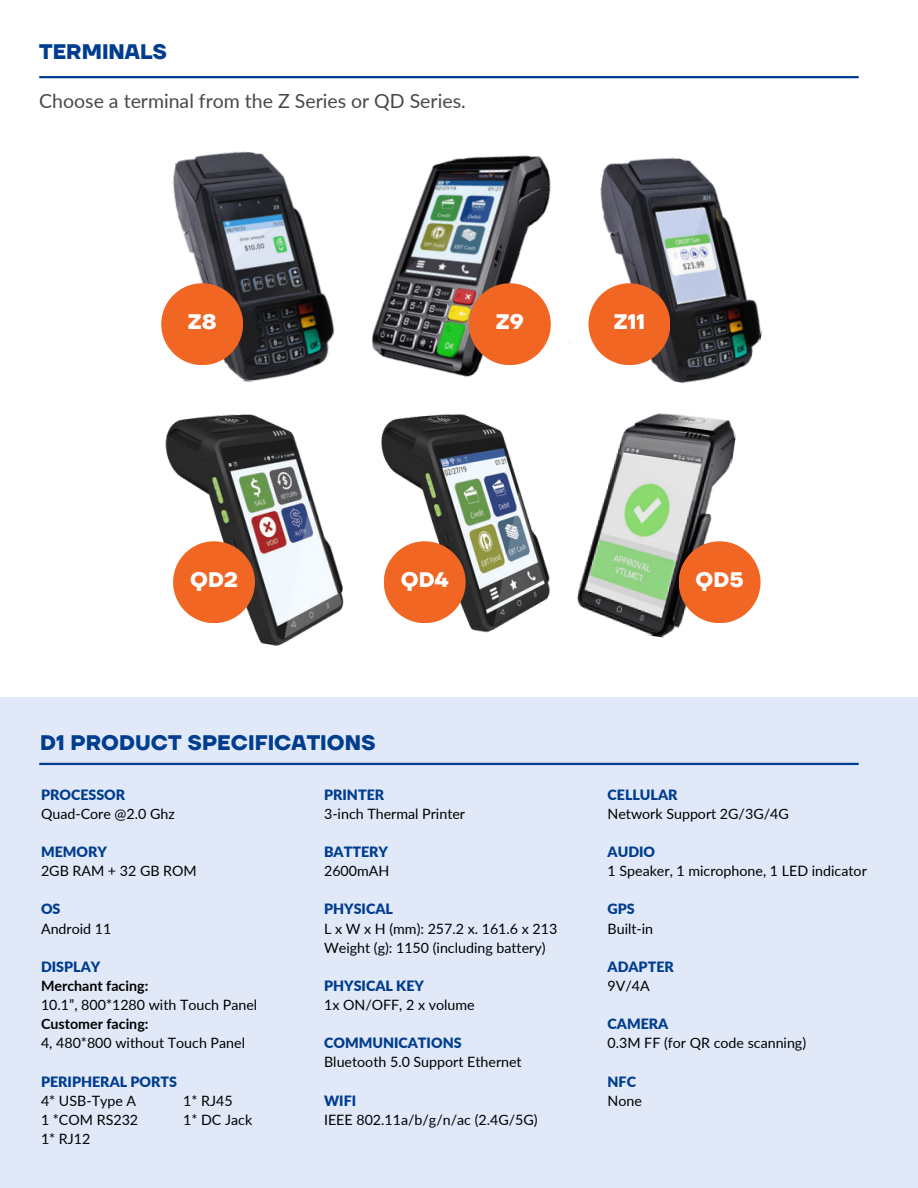
<style>
.page{position:relative;width:918px;height:1188px;background:#fff}
.page>*{position:absolute;margin:0;border:0;box-sizing:border-box;transform-origin:0 0}
.t1{font:700 21px "TT Firs Neue";color:#003d8f}
.t2{font:700 21px "TT Firs Neue";color:#fff}
.t3{font:19.5px "Lato";color:#47484a}
.t4{font:14.25px/19.2px "Lato";color:#000}
.t5{font:900 14.25px "Lato";color:#003d8f}
.t6{font:700 14.25px "Lato";color:#000}
</style>
<div class="page">
<div style="left:0;top:698px;width:918px;height:490px;background:#e1e9f9"></div>
<hr style="left:39px;top:763px;width:820px;height:2px;background:#003d8f">
<hr style="left:39px;top:76px;width:820px;height:2px;background:#003d8f">
<img style="left:597px;top:157px;width:165px;height:226px">
<img style="left:371px;top:155px;width:200px;height:222px">
<img style="left:161px;top:151px;width:174px;height:231px">
<img style="left:577px;top:413px;width:161px;height:225px">
<img style="left:381px;top:414px;width:169px;height:219px">
<img style="left:165px;top:414px;width:179px;height:232px">
<div style="left:161px;top:283px;width:82px;height:82px;background:#f16622;border-radius:50%"></div>
<div style="left:173px;top:541px;width:82px;height:82px;background:#f16622;border-radius:50%"></div>
<div style="left:469px;top:283px;width:82px;height:82px;background:#f16622;border-radius:50%"></div>
<div style="left:384px;top:541px;width:82px;height:82px;background:#f16622;border-radius:50%"></div>
<div style="left:588px;top:283px;width:82px;height:82px;background:#f16622;border-radius:50%"></div>
<div style="left:679px;top:541px;width:82px;height:82px;background:#f16622;border-radius:50%"></div>
<h1 class="t1" style="left:39px;top:37px;width:129px">TERMINALS</h1>
<h2 class="t3" style="left:39px;top:87px;width:428px">Choose a terminal from the Z Series or QD Series.</h2>
<h1 class="t2" style="left:188px;top:308px;width:30px">Z8</h1>
<h1 class="t2" style="left:496px;top:308px;width:30px">Z9</h1>
<h1 class="t2" style="left:614px;top:308px;width:33px">Z11</h1>
<h1 class="t2" style="left:190px;top:566px;width:49px">QD2</h1>
<h1 class="t2" style="left:401px;top:566px;width:49px">QD4</h1>
<h1 class="t2" style="left:696px;top:566px;width:49px">QD5</h1>
<h1 class="t1" style="left:40px;top:728px;width:337px">D1 PRODUCT SPECIFICATIONS</h1>
<p class="t5" style="left:41px;top:784px;width:86px">PROCESSOR</p>
<p class="t4" style="left:41px;top:803px;width:135px">Quad-Core @2.0 Ghz</p>
<p class="t5" style="left:41px;top:841px;width:67px">MEMORY</p>
<p class="t4" style="left:41px;top:861px;width:157px">2GB RAM + 32 GB ROM</p>
<p class="t5" style="left:41px;top:898px;width:21px">OS</p>
<p class="t4" style="left:41px;top:918px;width:72px">Android 11</p>
<p class="t5" style="left:41px;top:956px;width:61px">DISPLAY</p>
<p class="t6" style="left:41px;top:975px;width:109px">Merchant facing:</p>
<p class="t4" style="left:41px;top:995px;width:218px">10.1”, 800*1280 with Touch Panel</p>
<p class="t6" style="left:41px;top:1013px;width:109px">Customer facing:</p>
<p class="t4" style="left:41px;top:1033px;width:206px">4, 480*800 without Touch Panel</p>
<p class="t5" style="left:41px;top:1071px;width:138px">PERIPHERAL PORTS</p>
<p class="t4" style="left:41px;top:1090px;width:99px">4* USB-Type A<br>1 *COM RS232<br>1* RJ12</p>
<p class="t5" style="left:324px;top:784px;width:62px">PRINTER</p>
<p class="t4" style="left:324px;top:803px;width:143px">3-inch Thermal Printer</p>
<p class="t5" style="left:324px;top:841px;width:66px">BATTERY</p>
<p class="t4" style="left:324px;top:861px;width:67px">2600mAH</p>
<p class="t5" style="left:324px;top:898px;width:70px">PHYSICAL</p>
<p class="t4" style="left:324px;top:918px;width:235px">L x W x H (mm): 257.2 x. 161.6 x 213<br>Weight (g): 1150 (including battery)</p>
<p class="t5" style="left:324px;top:975px;width:101px">PHYSICAL KEY</p>
<p class="t4" style="left:324px;top:995px;width:152px">1x ON/OFF, 2 x volume</p>
<p class="t5" style="left:324px;top:1032px;width:139px">COMMUNICATIONS</p>
<p class="t4" style="left:324px;top:1052px;width:199px">Bluetooth 5.0 Support Ethernet</p>
<p class="t5" style="left:324px;top:1090px;width:34px">WIFI</p>
<p class="t4" style="left:324px;top:1109px;width:215px">IEEE 802.11a/b/g/n/ac (2.4G/5G)</p>
<p class="t4" style="left:183px;top:1090px;width:71px">1* RJ45<br>1* DC Jack</p>
<p class="t5" style="left:608px;top:784px;width:72px">CELLULAR</p>
<p class="t4" style="left:608px;top:803px;width:183px">Network Support 2G/3G/4G</p>
<p class="t5" style="left:608px;top:841px;width:49px">AUDIO</p>
<p class="t4" style="left:608px;top:861px;width:261px">1 Speaker, 1 microphone, 1 LED indicator</p>
<p class="t5" style="left:608px;top:898px;width:29px">GPS</p>
<p class="t4" style="left:608px;top:918px;width:47px">Built-in</p>
<p class="t5" style="left:608px;top:956px;width:68px">ADAPTER</p>
<p class="t4" style="left:608px;top:976px;width:44px">9V/4A</p>
<p class="t5" style="left:608px;top:1013px;width:62px">CAMERA</p>
<p class="t4" style="left:608px;top:1033px;width:200px">0.3M FF (for QR code scanning)</p>
<p class="t5" style="left:608px;top:1071px;width:30px">NFC</p>
<p class="t4" style="left:608px;top:1090px;width:36px">Non e</p>
</div>
